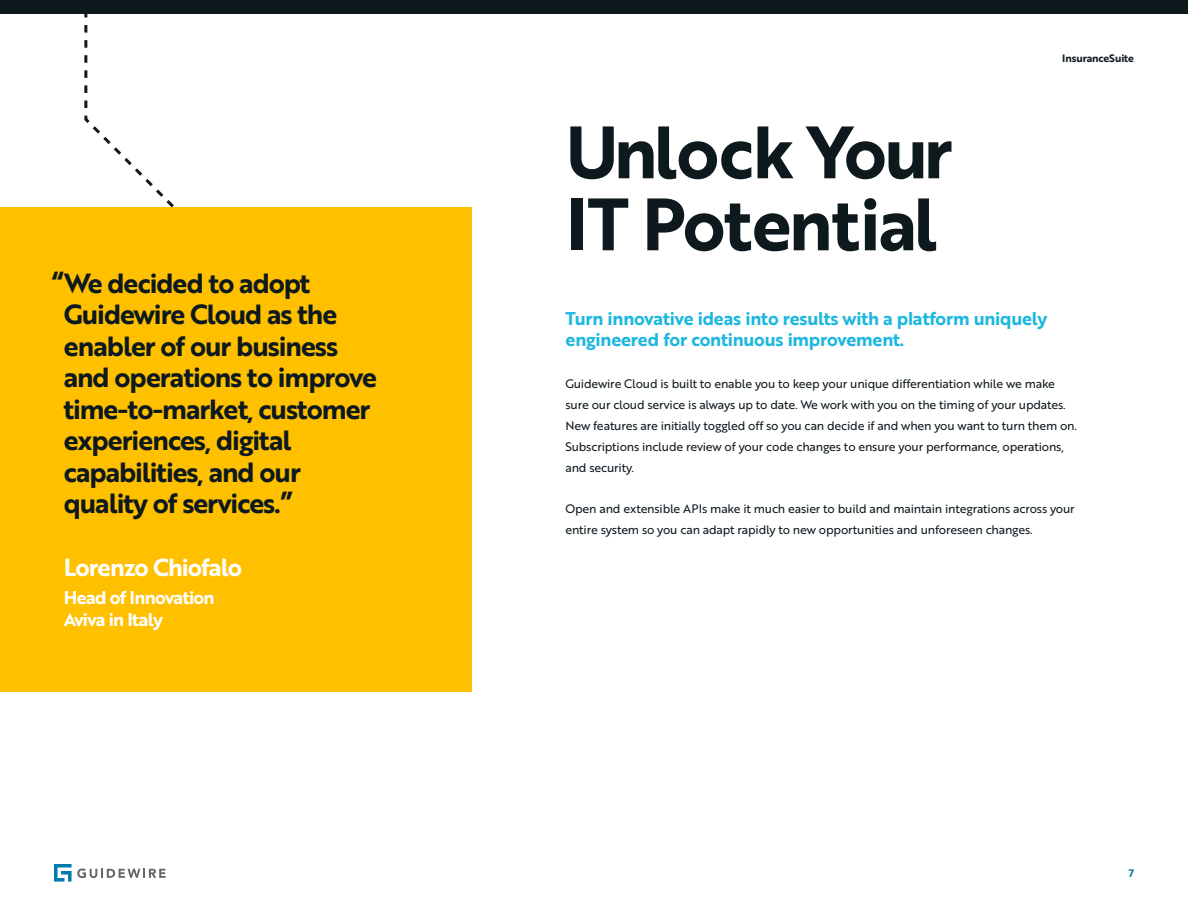
<style>
.page{position:relative;width:1188px;height:918px;background:#fff}
.page>*{position:absolute;margin:0;border:0;box-sizing:border-box;transform-origin:0 0}
.Intro_Paragraph{font:72px/72px "Brother 1816 Bold";letter-spacing:-.035em;color:#0e191e}
.t1{font:27px/31.5px "Brother 1816 Bold";letter-spacing:-.04em;color:#0e191e}
.t2{font:24px "Brother 1816 Bold";letter-spacing:-.04em;color:#fff}
.Intro_Paragraph-2{font:18px/21px "Brother 1816 Bold";letter-spacing:-.015em;color:#1eb7df}
.t3{font:18px/21.6px "Brother 1816 Bold";letter-spacing:-.04em;color:#fff}
.Intro_Paragraph-3{font:12px/21px "Brother 1816 Regular";letter-spacing:-.015em;color:#0e191e}
.t4{font:10.5px "Brother 1816 Bold";letter-spacing:-.01em;color:#0e191e}
.t5{font:10.5px "Brother 1816 Bold";color:#00739e}
</style>
<div class="page">
<div style="left:0;top:208px;width:472px;height:484px;background:#ffc000"></div>
<svg style="left:83px;top:14px;width:113px;height:194px"></svg>
<div style="left:0;top:0;width:1188px;height:14px;background:#0e191e"></div>
<svg style="left:54px;top:864px;width:112px;height:18px"></svg>
<p class="t1" style="left:64px;top:266px;width:315px;text-indent:-12px">“We decided to adopt<br>Guidewire Cloud as the enabler of our business and operations to improve time-to-market, customer experiences, digital capabilities, and our quality of services.”</p>
<p class="t2" style="left:64px;top:549px;width:180px">Lorenzo Chiofalo</p>
<p class="t3" style="left:64px;top:586px;width:152px">Head of Innovation<br>Aviva in Italy</p>
<p class="Intro_Paragraph" style="left:566px;top:114px;width:389px">Unlock Your<br>IT Potential</p>
<p class="t4" style="left:1062px;top:50px;width:73px">InsuranceSuite</p>
<p class="Intro_Paragraph-2" style="left:566px;top:308px;width:483px">Turn innovative ideas into results with a platform uniquely engineered for continuous improvement.</p>
<p class="Intro_Paragraph-3" style="left:566px;top:372px;width:513px">Guidewire Cloud is built to enable you to keep your unique differentiation while we make sure our cloud service is always up to date. We work with you on the timing of your updates.<br>New features are initially toggled off so you can decide if and when you want to turn them on.<br>Subscriptions include review of your code changes to ensure your performance, operations, and security.</p>
<p class="Intro_Paragraph-3" style="left:566px;top:498px;width:511px">Open and extensible APIs make it much easier to build and maintain integrations across your entire system so you can adapt rapidly to new opportunities and unforeseen changes.</p>
<p class="t5" style="left:1129px;top:865px;width:7px">7</p>
</div>
